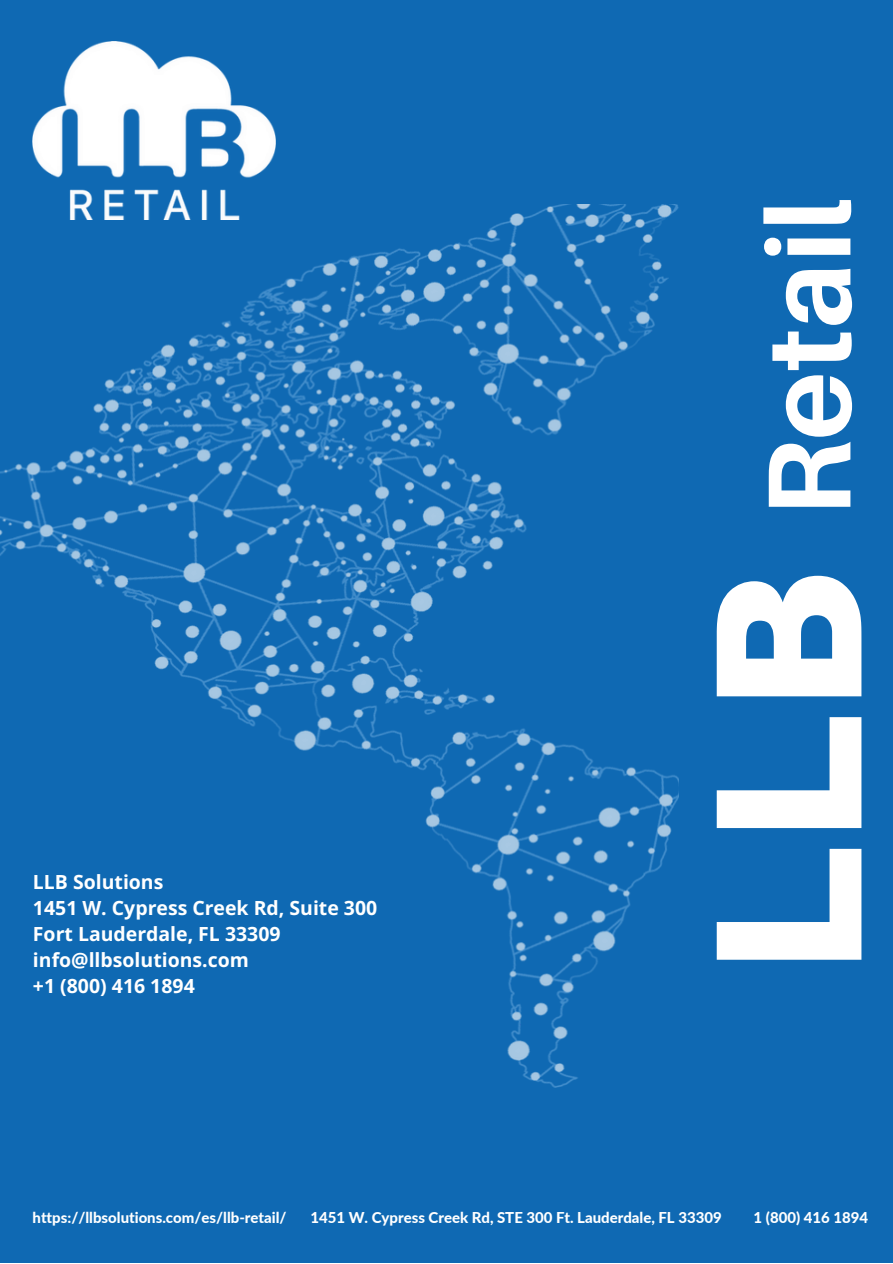
<style>
.page{position:relative;width:893px;height:1264px;background:#fff}
.page>*{position:absolute;margin:0;border:0;box-sizing:border-box;transform-origin:0 0}
.t1{font:900 209.55px "Aileron";color:#fff}
.t2{font:700 118.35px "Aileron";color:#fff}
.t3{font:700 19.5px/25.8px "Open Sans";color:#fff}
.t4{font:800 15px "Lato";color:#fff}
</style>
<div class="page">
<div style="left:0;top:0;width:892px;height:1262px;background:#0f69b3"></div>
<img style="left:33px;top:41px;width:243px;height:163px">
<img style="left:0;top:204px;width:678px;height:883px">
<p class="t3" style="left:33px;top:868px;width:132px">LLB Solutions</p>
<p class="t3" style="left:33px;top:894px;width:346px">1451 W. Cypress Creek Rd, Suite 300<br>Fort Lauderdale, FL 33309 info@llbsolutions.com</p>
<p class="t3" style="left:33px;top:972px;width:163px">+1 (800) 416 1894</p>
<p class="t2" style="left:735px;top:517px;width:321px;rotate:-90deg">Retail</p>
<p class="t1" style="left:658px;top:976px;width:408px;rotate:-90deg">LLB</p>
<p class="t4" style="left:33px;top:1208px;width:255px">https://llbsolutions.com/es/llb-retail/</p>
<p class="t4" style="left:310px;top:1208px;width:412px">1451 W. Cypress Creek Rd, STE 300 Ft. Lauderdale, FL 33309</p>
<p class="t4" style="left:753px;top:1208px;width:116px">1 (800) 416 1894</p>
</div>
